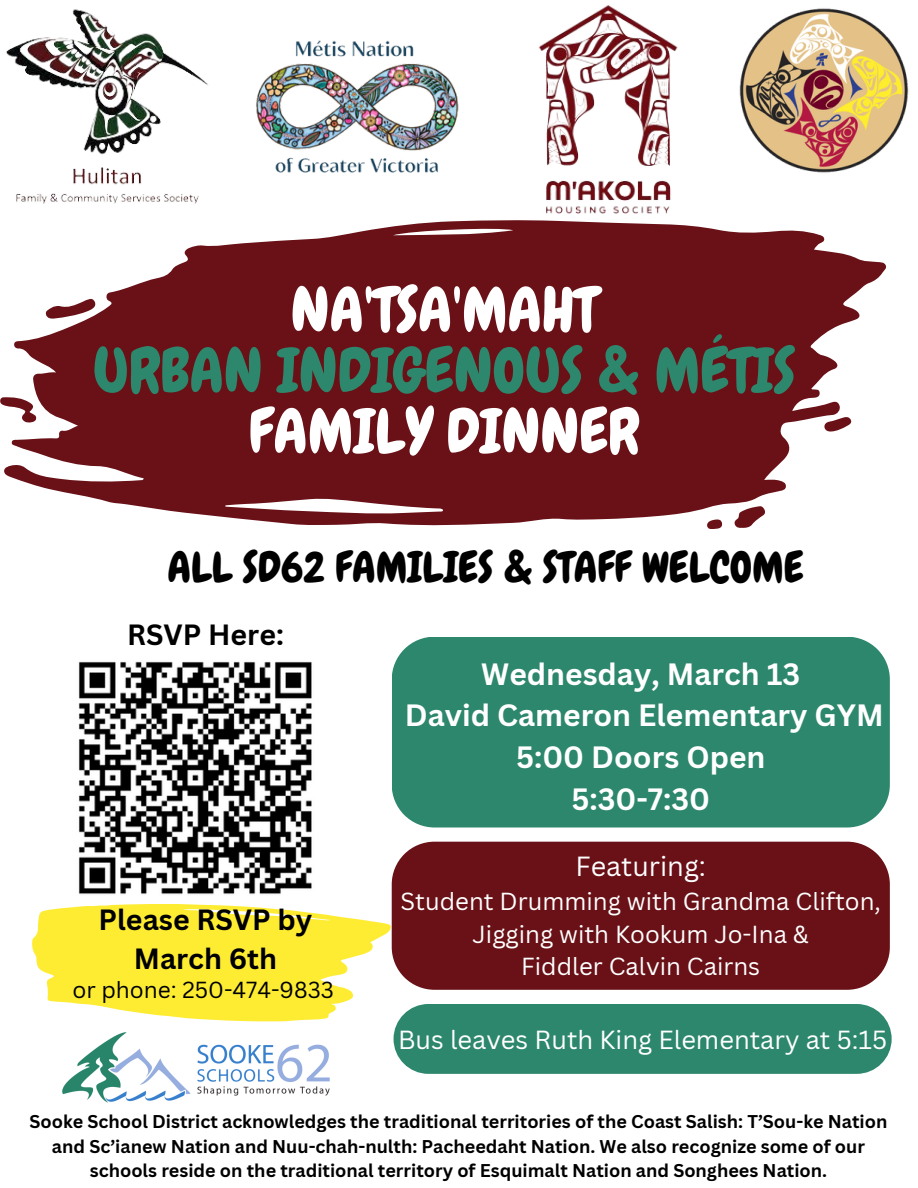
<style>
.page{position:relative;width:918px;height:1188px;background:#fff}
.page>*{position:absolute;margin:0;border:0;box-sizing:border-box;transform-origin:0 0}
.t1{font:61.5px/60.8px "Chewy";color:#fff;text-align:center}
.t2{font:42.6px "Chewy";color:#000}
.t3{font:700 30px/41.7px "Canva Sans";color:#fff;text-align:center}
.t4{font:700 28.5px/39.3px "Canva Sans";color:#000;text-align:center}
.t5{font:27px "Canva Sans";color:#fff}
.t6{font:25.5px "Canva Sans";color:#fff}
.t7{font:24px/32.7px "Canva Sans";color:#fff;text-align:center}
.t8{font:22.65px "Canva Sans";color:#000}
.t9{font:700 18px/24.8px "Canva Sans";color:#000;text-align:center}
.s1{color:#2d876c}
</style>
<div class="page">
<div style="left:392px;top:637px;width:498px;height:191px;background:#2d876c"></div>
<svg style="left:0;top:220px;width:887px;height:309px;fill:#691117"></svg>
<div style="left:392px;top:842px;width:498px;height:148px;background:#691117"></div>
<img style="left:62px;top:1032px;width:268px;height:71px">
<svg style="left:32px;top:904px;width:359px;height:117px"></svg>
<img style="left:739px;top:8px;width:170px;height:165px">
<img style="left:538px;top:5px;width:140px;height:209px">
<img style="left:6px;top:9px;width:202px;height:195px">
<img style="left:228px;top:40px;width:258px;height:200px">
<div style="left:394px;top:1004px;width:498px;height:70px;background:#2d876c;border-radius:35px"></div>
<img style="left:78px;top:661px;width:234px;height:234px">
<h3 class="t1" style="left:93px;top:280px;width:704px">NA'TSA'MAHT<br><span class="s1">URBAN INDIGENOUS &amp; MÉTIS<br></span>FAMILY DINNER</h3>
<h5 class="t2" style="left:167px;top:541px;width:638px">ALL SD62 FAMILIES &amp; STAFF WELCOME</h5>
<h3 class="t4" style="left:127px;top:615px;width:158px">RSVP Here:</h3>
<p class="t4" style="left:99px;top:899px;width:215px">Please RSVP by<br>March 6th</p>
<p class="t8" style="left:72px;top:973px;width:263px">or phone: 250-474-9833</p>
<p class="t3" style="left:405px;top:652px;width:480px">Wednesday, March 13<br>David Cameron Elementary GYM<br>5:00 Doors Open<br>5:30-7:30</p>
<p class="t5" style="left:576px;top:848px;width:132px">Featuring:</p>
<p class="t7" style="left:401px;top:884px;width:482px">Student Drumming with Grandma Clifton,<br>Jigging with Kookum Jo-Ina &amp;<br>Fiddler Calvin Cairns</p>
<h2 class="t6" style="left:398px;top:1022px;width:490px">Bus leaves Ruth King Elementary at 5:15</h2>
<h4 class="t9" style="left:29px;top:1108px;width:859px">Sooke School District acknowledges the traditional territories of the Coast Salish: T’Sou-ke Nation and Sc’ianew Nation and Nuu-chah-nulth: Pacheedaht Nation. We also recognize some of our schools reside on the traditional territory of Esquimalt Nation and Songhees Nation.</h4>
</div>
